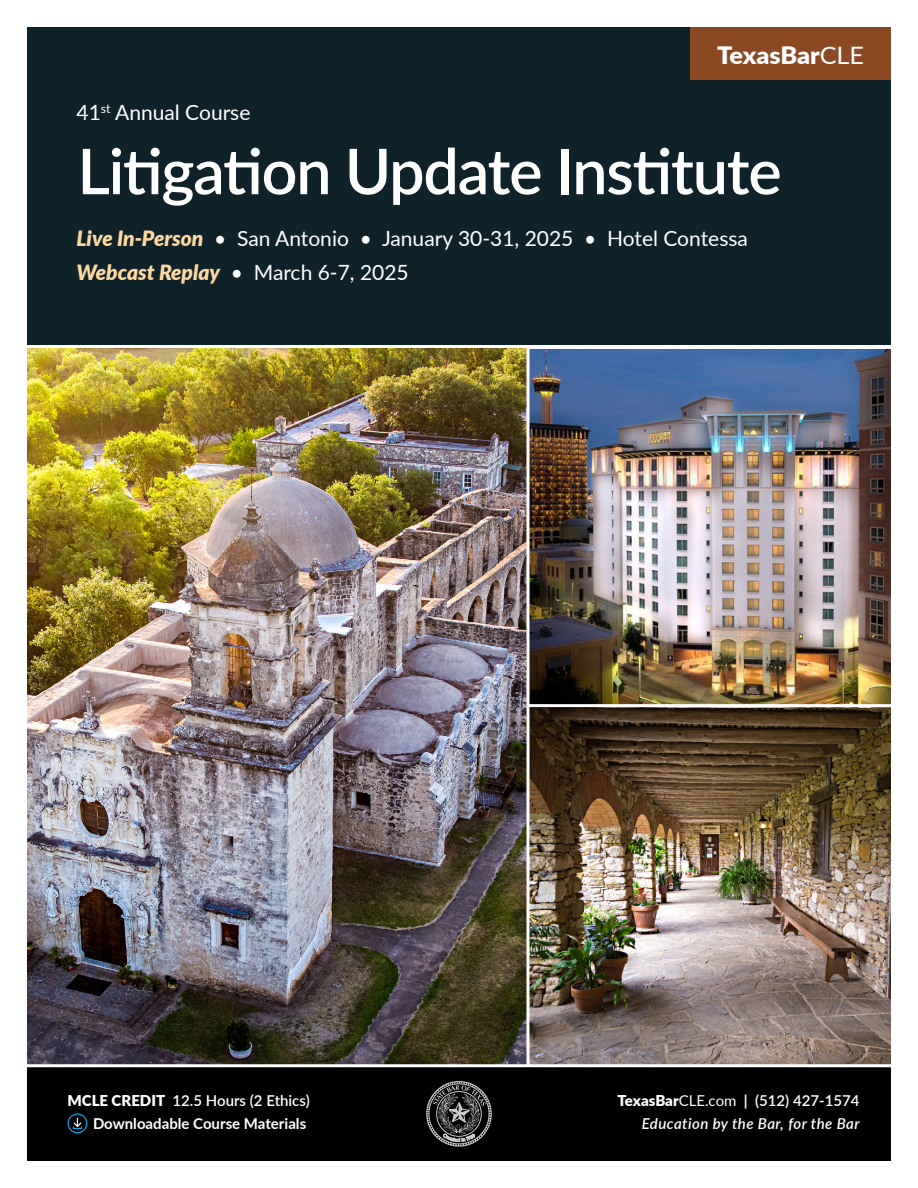
<style>
.page{position:relative;width:918px;height:1188px;background:#fff}
.page>*{position:absolute;margin:0;border:0;box-sizing:border-box;transform-origin:0 0}
.t1{font:600 63px "Lato";letter-spacing:-.02em;color:#fff}
.t2{font:900 24px "Lato";letter-spacing:-.005em;color:#fff;scale:1.05 1}
.t3{font:21px/34.5px "Lato";color:#fff}
.t4{font:italic 600 15px/22.5px "Lato";letter-spacing:.03em;color:#fff;text-align:right}
.t5{font:700 15px/22.5px "Lato";color:#fff;text-align:right}
.s1{font-weight:400}
.s2{font-weight:900;font-style:italic;color:#ffd8a1}
.s3{font-weight:900}
.s4{font-weight:600}
.s5{font-weight:900;font-style:normal}
.s6{font-weight:400;font-style:normal}
.s7{font-weight:700;font-style:normal}
.s8{font-style:normal}
</style>
<div class="page">
<img style="left:530px;top:707px;width:361px;height:357px">
<img style="left:530px;top:349px;width:361px;height:355px">
<img style="left:27px;top:348px;width:499px;height:716px">
<svg style="left:526px;top:348px;width:4px;height:716px"></svg>
<div style="left:27px;top:27px;width:864px;height:318px;background:#102229"></div>
<div style="left:27px;top:1067px;width:864px;height:94px;background:#000"></div>
<div style="left:690px;top:27px;width:201px;height:52px;background:#8b4923"></div>
<svg style="left:426px;top:1081px;width:66px;height:66px"></svg>
<svg style="left:68px;top:1113px;width:19px;height:20px"></svg>
<p class="t3" style="left:76px;top:94px;width:176px">41<sup>st</sup> Annual Course</p>
<p class="t2" style="left:717px;top:37px;width:142px">TexasBar<span class="s1">CLE</span></p>
<h1 class="t1" style="left:77px;top:126px;width:706px">Litigation Update Institute</h1>
<p class="t3" style="left:77px;top:220px;width:673px"><span class="s2">Live In-Person</span> • San Antonio • January 30-31, 2025 • Hotel Contessa<br><span class="s2">Webcast Replay</span> • March 6-7, 2025</p>
<p class="t5" style="left:68px;top:1089px;width:244px"><span class="s3">MCLE CREDIT</span> <span class="s4">12.5 Hours (2 Ethics)<br></span>Downloadable Course Materials</p>
<p class="t4" style="left:618px;top:1089px;width:244px"><span class="s5">TexasBar</span><span class="s6">CLE.com</span> <span class="s7">|</span> <span class="s8">(512) 427-1574<br></span>Education by the Bar, for the Bar</p>
</div>
